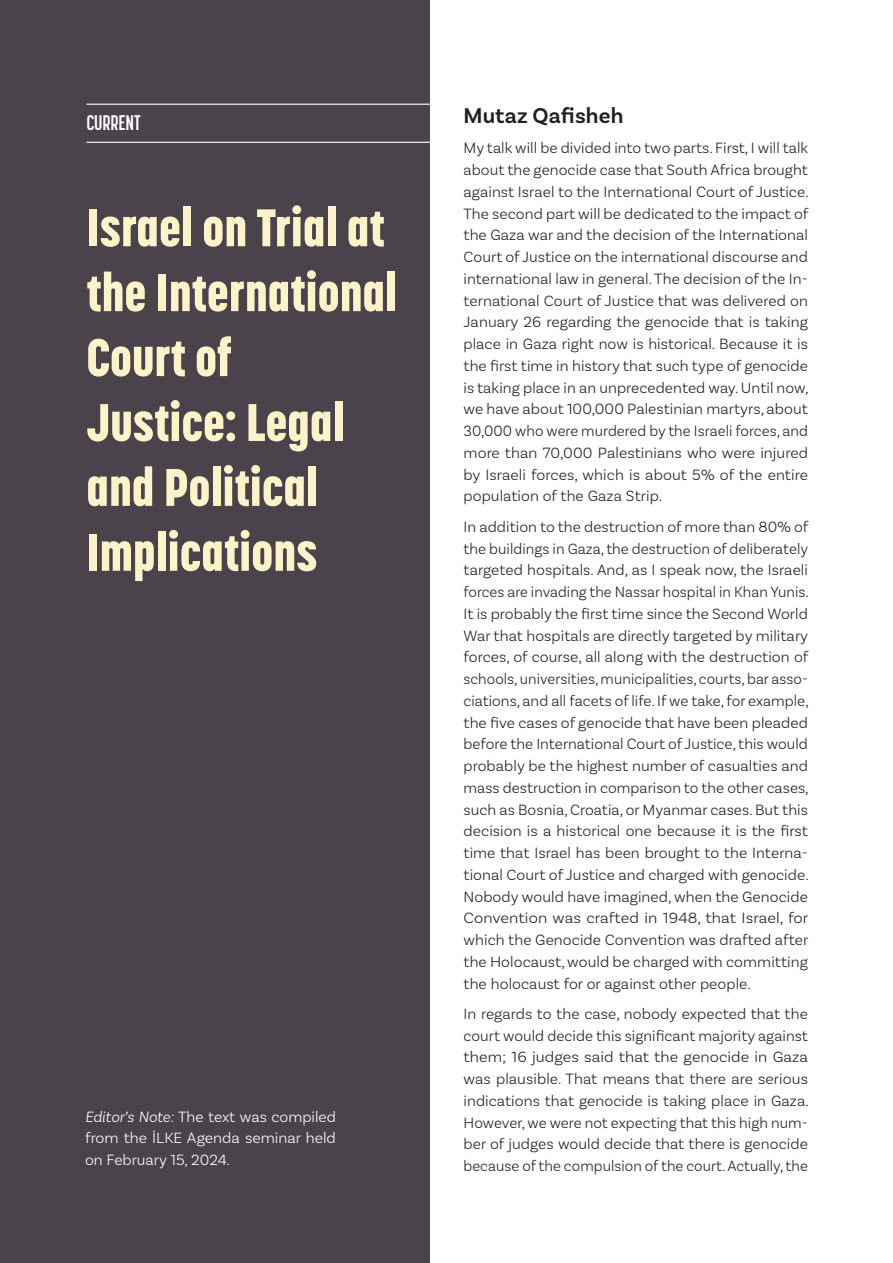
<style>
.page{position:relative;width:893px;height:1263px;background:#fff}
.page>*{position:absolute;margin:0;border:0;box-sizing:border-box;transform-origin:0 0}
.t1{font:800 52.2px/64.9px "Korolev Condensed";letter-spacing:-.01em;color:#fdf3c9}
.t2{font:600 22.5px "Basic Sans";letter-spacing:.005em;color:#231f20}
.t3{font:700 21px "Korolev Compressed";letter-spacing:-.01em;color:#fff}
.t4{font:300 15.75px/21.8px "Basic Sans";letter-spacing:.005em;color:#231f20;text-align:justify}
.t5{font:300 15.75px/21.8px "Basic Sans";color:#fff;text-align:justify}
.s1{font-style:italic}
</style>
<div class="page">
<div style="left:0;top:0;width:429px;height:1263px;background:#4b434b"></div>
<hr style="left:87px;top:142px;width:350px;height:1px;background:#fff">
<hr style="left:87px;top:104px;width:350px;height:1px;background:#fff">
<h3 class="t3" style="left:87px;top:110px;width:56px">CURRENT</h3>
<h1 class="t1" style="left:86px;top:195px;width:313px">Israel on Trial at the International<br>Court of<br>Justice: Legal and Political<br>Implications</h1>
<p class="t5" style="left:85px;top:1105px;width:252px"><span class="s1">Editor’s Note:</span> The text was compiled from the İLKE Agenda seminar held on February 15, 2024.</p>
<h2 class="t2" style="left:463px;top:102px;width:161px">Mutaz Qafisheh</h2>
<p class="t4" style="left:463px;top:137px;width:347px">My talk will be divided into two parts. First, I will talk about the genocide case that South Africa brought against Israel to the International Court of Justice.<br>The second part will be dedicated to the impact of the Gaza war and the decision of the International Court of Justice on the international discourse and international law in general. The decision of the In&shy;ternational Court of Justice that was delivered on January 26 regarding the genocide that is taking place in Gaza right now is historical. Because it is the first time in history that such type of genocide is taking place in an unprecedented way. Until now, we have about 100,000 Palestinian martyrs, about 30,000 who were murdered by the Israeli forces, and more than 70,000 Palestinians who were injured by Israeli forces, which is about 5% of the entire population of the Gaza Strip.</p>
<p class="t4" style="left:463px;top:515px;width:347px">In addition to the destruction of more than 80% of the buildings in Gaza, the destruction of deliberately targeted hospitals. And, as I speak now, the Israeli forces are invading the Nassar hospital in Khan Yunis.<br>It is probably the first time since the Second World War that hospitals are directly targeted by military forces, of course, all along with the destruction of schools, universities, municipalities, courts, bar asso&shy;ciations, and all facets of life. If we take, for example, the five cases of genocide that have been pleaded before the International Court of Justice, this would probably be the highest number of casualties and mass destruction in comparison to the other cases, such as Bosnia, Croatia, or Myanmar cases. But this decision is a historical one because it is the first time that Israel has been brought to the Interna&shy;tional Court of Justice and charged with genocide.<br>Nobody would have imagined, when the Genocide Convention was crafted in 1948, that Israel, for which the Genocide Convention was drafted after the Holocaust, would be charged with committing the holocaust for or against other people.</p>
<p class="t4" style="left:463px;top:1002px;width:347px">In regards to the case, nobody expected that the court would decide this significant majority against them; 16 judges said that the genocide in Gaza was plausible. That means that there are serious indications that genocide is taking place in Gaza.<br>However, we were not expecting that this high num&shy;ber of judges would decide that there is genocide because of the compulsion of the court. Actually, the</p>
</div>
